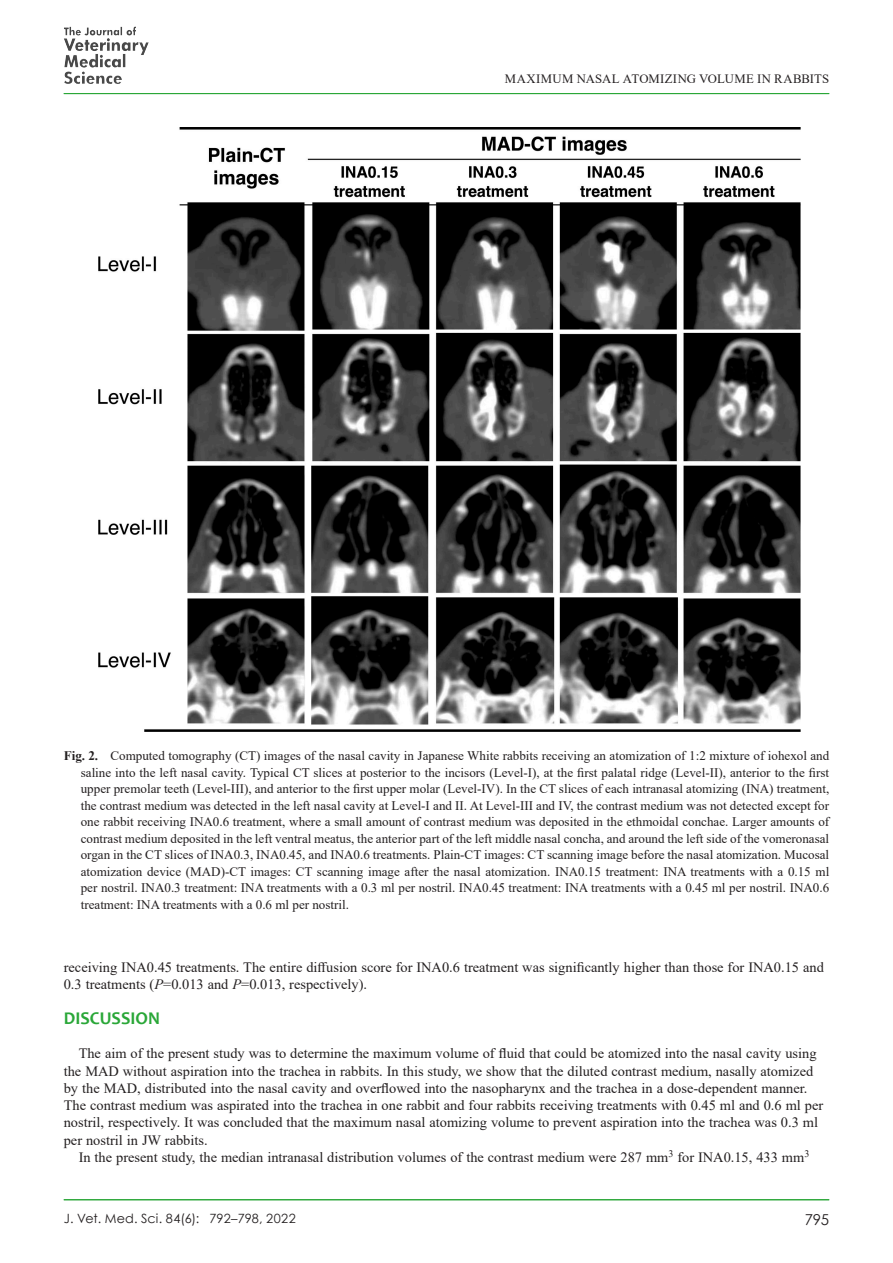
<style>
.page{position:relative;width:893px;height:1263px;background:#fff}
.page>*{position:absolute;margin:0;border:0;box-sizing:border-box;transform-origin:0 0}
.Head_1{font:700 18px "Candara";color:#2aa738}
.t1{font:15px "Century Gothic";color:#231f20}
.Paragraph{font:14.25px/17.2px "Times New Roman";color:#231f20}
.Fig_Caption{font:13.05px/16.5px "Times New Roman";color:#231f20;text-align:justify}
.t2{font:12.75px "Times New Roman";letter-spacing:.025em;color:#231f20}
.t3{font:12.75px "Century Gothic";letter-spacing:.015em;color:#231f20}
.s1{font-weight:700}
.s2{font-style:italic}
</style>
<div class="page">
<img style="left:64px;top:27px;width:74px;height:24px">
<hr style="left:64px;top:93px;width:765px;height:1px;background:#2aa738">
<hr style="left:64px;top:1199px;width:765px;height:1px;background:#2aa738">
<img style="left:99px;top:128px;width:701px;height:603px">
<p class="t2" style="left:505px;top:70px;width:326px">MAXIMUM NASAL ATOMIZING VOLUME IN RABBITS</p>
<p class="Fig_Caption" style="left:81px;top:747px;width:750px;text-indent:-17px"><span class="s1">Fig. 2.</span> Computed tomography (CT) images of the nasal cavity in Japanese White rabbits receiving an atomization of 1:2 mixture of iohexol and saline into the left nasal cavity. Typical CT slices at posterior to the incisors (Level-I), at the first palatal ridge (Level-II), anterior to the first upper premolar teeth (Level-III), and anterior to the first upper molar (Level-IV). In the CT slices of each intranasal atomizing (INA) treatment, the contrast medium was detected in the left nasal cavity at Level-I and II. At Level-III and IV, the contrast medium was not detected except for one rabbit receiving INA0.6 treatment, where a small amount of contrast medium was deposited in the ethmoidal conchae. Larger amounts of contrast medium deposited in the left ventral meatus, the anterior part of the left middle nasal concha, and around the left side of the vomeronasal organ in the CT slices of INA0.3, INA0.45, and INA0.6 treatments. Plain-CT images: CT scanning image before the nasal atomization. Mucosal atomization device (MAD)-CT images: CT scanning image after the nasal atomization. INA0.15 treatment: INA treatments with a 0.15 ml per nostril. INA0.3 treatment: INA treatments with a 0.3 ml per nostril. INA0.45 treatment: INA treatments with a 0.45 ml per nostril. INA0.6 treatment: INA treatments with a 0.6 ml per nostril.</p>
<p class="Paragraph" style="left:64px;top:958px;width:762px">receiving INA0.45 treatments. The entire diffusion score for INA0.6 treatment was significantly higher than those for INA0.15 and<br>0.3 treatments (<span class="s2">P</span>=0.013 and <span class="s2">P</span>=0.013, respectively).</p>
<p class="Head_1" style="left:64px;top:1007px;width:98px">DISCUSSION</p>
<p class="Paragraph" style="left:64px;top:1044px;width:761px;text-indent:15px">The aim of the present study was to determine the maximum volume of fluid that could be atomized into the nasal cavity using the MAD without aspiration into the trachea in rabbits. In this study, we show that the diluted contrast medium, nasally atomized by the MAD, distributed into the nasal cavity and overflowed into the nasopharynx and the trachea in a dose-dependent manner.<br>The contrast medium was aspirated into the trachea in one rabbit and four rabbits receiving treatments with 0.45 ml and 0.6 ml per nostril, respectively. It was concluded that the maximum nasal atomizing volume to prevent aspiration into the trachea was 0.3 ml per nostril in JW rabbits.</p>
<p class="Paragraph" style="left:79px;top:1148px;width:732px">In the present study, the median intranasal distribution volumes of the contrast medium were 287 mm<sup>3</sup> for INA0.15, 433 mm<sup>3</sup></p>
<p class="t3" style="left:64px;top:1209px;width:234px">J. Vet. Med. Sci. 84(6): 792–798, 2022</p>
<p class="t1" style="left:805px;top:1209px;width:26px">795</p>
</div>
